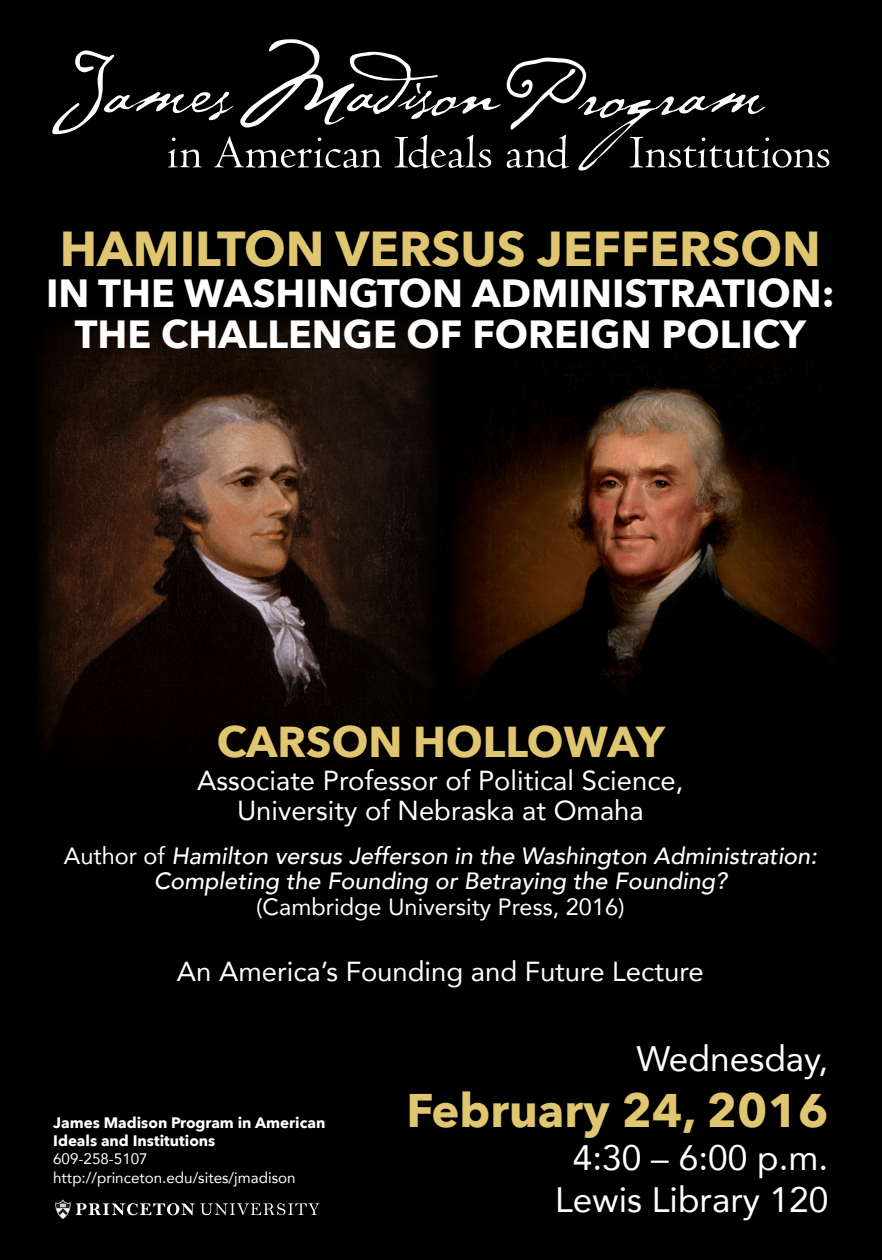
<style>
.page{position:relative;width:882px;height:1260px;background:#000}
.page>*{position:absolute;margin:0;border:0;box-sizing:border-box;transform-origin:0 0}
.t1{font:700 49px "Avenir Next";color:#e0c670}
.t2{font:700 47.07px "Avenir Next";color:#e0c670}
.t3{font:700 43.05px "Avenir Next";color:#e0c670}
.t4{font:700 39.2px "Avenir Next";color:#fff}
.t5{font:35.35px "Avenir";color:#fff}
.t6{font:27.47px "Avenir";color:#fff}
.t7{font:italic 500 23.45px "Avenir";color:#fff}
.t8{font:23.45px "Avenir";color:#fff}
.t9{font:700 15.22px "Avenir Next";color:#fff}
.t10{font:15.22px "Avenir";color:#fff}
.s1{font-weight:400;font-style:normal}
</style>
<div class="page">
<img style="left:38px;top:321px;width:398px;height:432px">
<img style="left:452px;top:343px;width:381px;height:357px">
<svg style="left:55px;top:1199px;width:265px;height:20px"></svg>
<svg style="left:507px;top:58px;width:322px;height:113px"></svg>
<svg style="left:52px;top:39px;width:449px;height:130px"></svg>
<p class="t1" style="left:60px;top:206px;width:763px">HAMILTON VERSUS JEFFERSON</p>
<p class="t4" style="left:46px;top:259px;width:790px">IN THE WASHINGTON ADMINISTRATION:</p>
<p class="t4" style="left:75px;top:300px;width:733px">THE CHALLENGE OF FOREIGN POLICY</p>
<p class="t3" style="left:217px;top:705px;width:450px">CARSON HOLLOWAY</p>
<p class="t6" style="left:197px;top:759px;width:488px">Associate Professor of Political Science,</p>
<p class="t6" style="left:237px;top:788px;width:408px">University of Nebraska at Omaha</p>
<p class="t7" style="left:64px;top:842px;width:755px"><span class="s1">Author of</span> Hamilton versus Jefferson in the Washington Administration:</p>
<p class="t7" style="left:154px;top:867px;width:575px">Completing the Founding or Betraying the Founding?</p>
<p class="t8" style="left:256px;top:888px;width:370px">(Cambridge University Press, 2016)</p>
<p class="t6" style="left:177px;top:949px;width:528px">An America’s Founding and Future Lecture</p>
<p class="t9" style="left:53px;top:1109px;width:274px">James Madison Program in American</p>
<p class="t9" style="left:53px;top:1128px;width:164px">Ideals and Institutions</p>
<p class="t10" style="left:53px;top:1147px;width:96px">609-258-5107</p>
<p class="t10" style="left:53px;top:1165px;width:244px">http://princeton.edu/sites/jmadison</p>
<p class="t5" style="left:637px;top:1030px;width:193px">Wednesday,</p>
<p class="t2" style="left:407px;top:1070px;width:423px">February 24, 2016</p>
<p class="t5" style="left:573px;top:1129px;width:257px">4:30 – 6:00 p.m.</p>
<p class="t5" style="left:555px;top:1171px;width:275px">Lewis Library 120</p>
</div>
